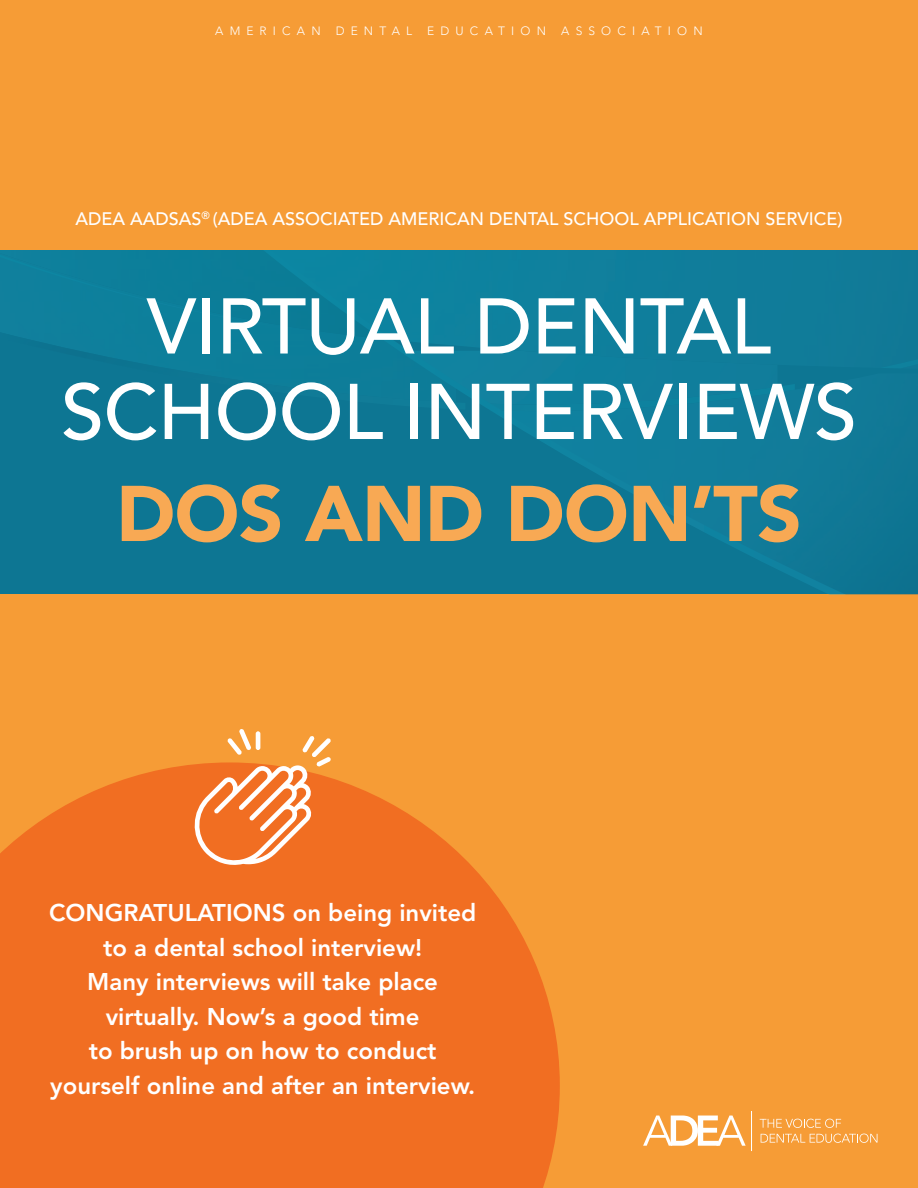
<style>
.page{position:relative;width:918px;height:1188px;background:#f69c36}
.page>*{position:absolute;margin:0;border:0;box-sizing:border-box;transform-origin:0 0}
.t1{font:500 78px/85.5px "Avenir";letter-spacing:-.01em;color:#fff;text-align:center}
.t2{font:900 78px "Avenir";letter-spacing:-.01em;color:#f8a954}
.Copy{font:800 24px/34.5px "Avenir";color:#fff;text-align:center}
.Copy-2{font:500 18px "Avenir";color:#fff}
.t3{font:300 12px "Avenir";letter-spacing:.515em;color:#fff}
</style>
<div class="page">
<div style="left:0;top:251px;width:918px;height:343px;background:#0d7693"></div>
<div style="left:0;top:251px;width:222px;height:66px;background:#0d809b"></div>
<img style="left:884px;top:360px;width:34px;height:8px">
<svg style="left:265px;top:251px;width:578px;height:343px"></svg>
<svg style="left:643px;top:1116px;width:103px;height:30px"></svg>
<hr style="left:752px;top:1111px;width:1px;height:40px;background:#fff">
<svg style="left:760px;top:1119px;width:81px;height:9px"></svg>
<svg style="left:761px;top:1134px;width:116px;height:9px"></svg>
<svg style="left:0;top:764px;width:560px;height:424px;background:#f17324"></svg>
<svg style="left:191px;top:729px;width:140px;height:138px"></svg>
<p class="t3" style="left:215px;top:24px;width:107px">AMERICAN</p>
<p class="t3" style="left:336px;top:24px;width:78px">DENTAL</p>
<p class="t3" style="left:427px;top:24px;width:120px">EDUCATION</p>
<p class="t3" style="left:561px;top:24px;width:143px">ASSOCIATION</p>
<p class="Copy-2" style="left:75px;top:209px;width:769px">ADEA AADSAS<sup>®</sup> (ADEA ASSOCIATED AMERICAN DENTAL SCHOOL APPLICATION SERVICE)</p>
<p class="t1" style="left:61px;top:286px;width:798px">VIRTUAL DENTAL<br>SCHOOL INTERVIEWS</p>
<p class="t2" style="left:116px;top:467px;width:687px">DOS AND DON’TS</p>
<p class="Copy" style="left:49px;top:895px;width:429px">CONGRATULATIONS on being invited to a dental school interview!<br>Many interviews will take place virtually. Now’s a good time<br>to brush up on how to conduct yourself online and after an interview.</p>
</div>
